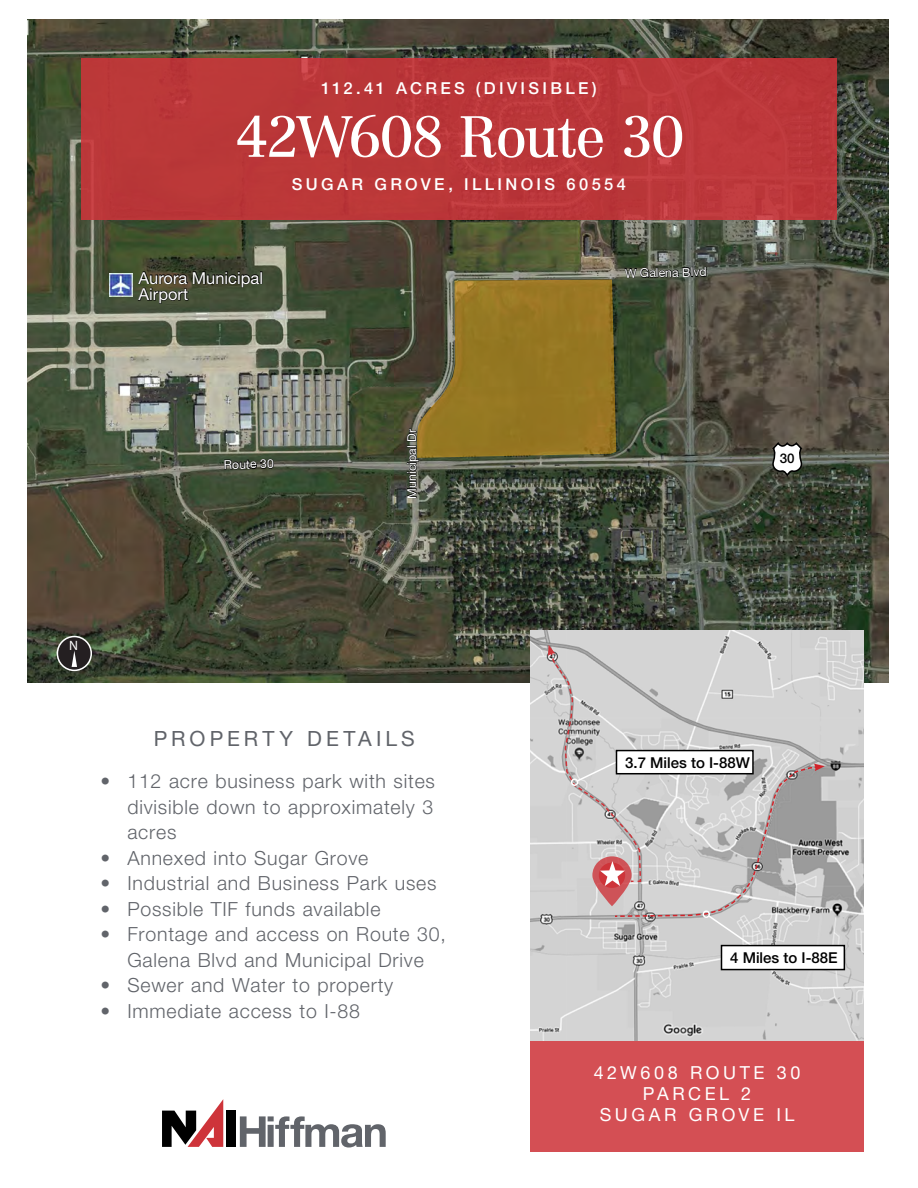
<style>
.page{position:relative;width:918px;height:1188px;background:#fff}
.page>*{position:absolute;margin:0;border:0;box-sizing:border-box;transform-origin:0 0}
.t1{font:57px "Centennial LT Std";letter-spacing:-.05em;color:#fff}
.t2{font:21px "Helvetica Neue LT Std";letter-spacing:.195em;color:#61646a}
.t3{font:300 19.5px/25.5px "Helvetica Neue LT Std";letter-spacing:.04em;color:#61646a;text-align:justify}
.t4{font:18px/21px "Helvetica Neue LT Std";letter-spacing:.195em;color:#fff;text-align:center}
.t5{font:500 16.5px "Helvetica Neue LT Std";letter-spacing:.205em;color:#fff}
.t6{font:16.5px/16.5px "Helvetica Neue LT Std";color:#fff}
.t7{font:500 15px "Helvetica Neue LT Std";color:#000}
.t8{font:13.5px "Myriad Pro";color:#fff}
.t9{font:500 13.35px "Helvetica Neue LT Std";color:#000}
.t10{font:12.3px "Helvetica Neue LT Std";color:#fff}
</style>
<div class="page">
<div style="left:530px;top:631px;width:334px;height:520px;background:#d44f54"></div>
<img style="left:27px;top:20px;width:862px;height:663px">
<svg style="left:624px;top:262px;width:83px;height:23px;background:#3e4538"></svg>
<svg style="left:224px;top:458px;width:50px;height:12px"></svg>
<div style="left:57px;top:636px;width:34px;height:34px;background:#241f21;border-radius:50%"></div>
<div style="left:57px;top:636px;width:35px;height:35px;border:2px solid #fff;border-radius:50%"></div>
<svg style="left:72px;top:651px;width:5px;height:16px"></svg>
<svg style="left:772px;top:441px;width:33px;height:36px"></svg>
<img style="left:110px;top:273px;width:23px;height:24px">
<svg style="left:137px;top:267px;width:125px;height:37px;background:#363b28"></svg>
<svg style="left:406px;top:280px;width:210px;height:219px;background:#7e6a2d"></svg>
<div style="left:81px;top:58px;width:756px;height:162px;background:#bb3738"></div>
<div style="left:226px;top:1111px;width:10px;height:36px;background:#000"></div>
<svg style="left:162px;top:1099px;width:61px;height:48px"></svg>
<svg style="left:240px;top:1116px;width:146px;height:32px"></svg>
<img style="left:530px;top:631px;width:334px;height:410px">
<div style="left:722px;top:946px;width:122px;height:24px;background:#fff"></div>
<div style="left:721px;top:945px;width:124px;height:25px;border:2px solid #000"></div>
<svg style="left:548px;top:645px;width:277px;height:308px;background:#c9c6c6"></svg>
<div style="left:571px;top:778px;width:8px;height:8px;border:2px solid #fff;border-radius:50%"></div>
<div style="left:616px;top:751px;width:137px;height:23px;background:#fff"></div>
<div style="left:616px;top:750px;width:138px;height:24px;border:2px solid #000"></div>
<p class="t5" style="left:321px;top:78px;width:277px">112.41 ACRES (DIVISIBLE)</p>
<h1 class="t1" style="left:235px;top:103px;width:451px">42W608 Route 30</h1>
<p class="t6" style="left:139px;top:269px;width:126px">Aurora Municipal<br>Airport</p>
<p class="t5" style="left:292px;top:175px;width:336px">SUGAR GROVE, ILLINOIS 60554</p>
<p class="t10" style="left:625px;top:266px;width:83px;rotate:-1deg">W Galena Blvd</p>
<p class="t10" style="left:224px;top:457px;width:52px;rotate:-1deg">Route 30</p>
<p class="t10" style="left:404px;top:499px;width:71px;rotate:-90deg">Municipal Dr</p>
<p class="t9" style="left:780px;top:451px;width:16px">30</p>
<p class="t8" style="left:69px;top:637px;width:10px">N</p>
<p class="t2" style="left:154px;top:726px;width:263px">PROPERTY DETAILS</p>
<p class="t3" style="left:127px;top:768px;width:309px;text-indent:-27px">• 112 acre business park with sites divisible down to approximately 3 acres</p>
<p class="t3" style="left:100px;top:845px;width:270px">• Annexed into Sugar Grove</p>
<p class="t3" style="left:100px;top:870px;width:338px">• Industrial and Business Park uses</p>
<p class="t3" style="left:100px;top:896px;width:282px">• Possible TIF funds available</p>
<p class="t3" style="left:100px;top:921px;width:347px;text-align:center">• Frontage and access on Route 30,<br>Galena Blvd and Municipal Drive</p>
<p class="t3" style="left:100px;top:972px;width:294px">• Sewer and Water to property</p>
<p class="t3" style="left:100px;top:998px;width:261px">• Immediate access to I-88</p>
<p class="t7" style="left:625px;top:753px;width:126px">3.7 Miles to I-88W</p>
<p class="t7" style="left:730px;top:948px;width:109px">4 Miles to I-88E</p>
<p class="t4" style="left:594px;top:1062px;width:208px">42W608 ROUTE 30<br>PARCEL 2<br>SUGAR GROVE IL</p>
</div>
